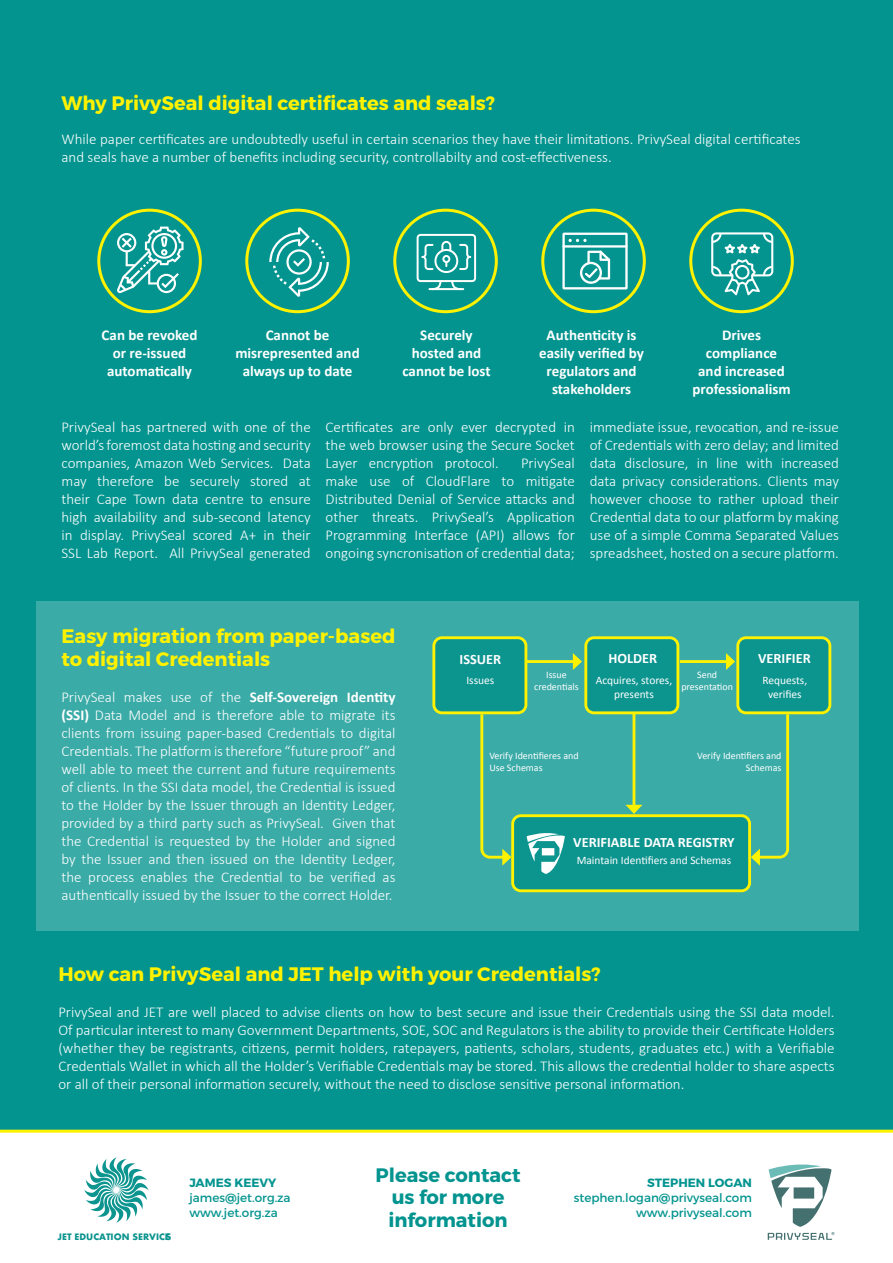
<style>
.page{position:relative;width:893px;height:1263px;background:#03948f}
.page>*{position:absolute;margin:0;border:0;box-sizing:border-box;transform-origin:0 0}
.Body_no_indent{font:700 19.5px/22.5px "Montserrat";color:#fff200}
.Body_no_indent-2{font:700 19.5px/22.5px "Montserrat";color:#03948f;text-align:center}
.Body_no_indent-3{font:300 15px/18px "Calibri";color:#fff;text-align:justify}
.Body_no_indent-4{font:700 15px/18px "Calibri";color:#fff;text-align:center}
.Body_no_indent-5{font:700 14.25px "Calibri";color:#fff}
.Body_no_indent-6{font:12px/15px "Montserrat";color:#03948f}
.Body_no_indent-7{font:11.4px/13.6px "Calibri";color:#fff;text-align:center}
.Body_no_indent-8{font:10.05px/12px "Calibri";color:#fff;text-align:center}
.t1{font:700 8.7px "Futura";color:#0c948f}
.s1{font-weight:700}
</style>
<div class="page">
<div style="left:37px;top:602px;width:822px;height:329px;background:#3aaba7"></div>
<div style="left:0;top:1131px;width:893px;height:132px;background:#fff"></div>
<div style="left:97px;top:209px;width:105px;height:104px;border:3px solid #fff200;border-radius:50%"></div>
<svg style="left:117px;top:227px;width:67px;height:66px"></svg>
<svg style="left:84px;top:1157px;width:65px;height:66px"></svg>
<div style="left:245px;top:209px;width:105px;height:104px;border:3px solid #fff200;border-radius:50%"></div>
<svg style="left:269px;top:227px;width:60px;height:70px"></svg>
<div style="left:393px;top:209px;width:105px;height:104px;border:3px solid #fff200;border-radius:50%"></div>
<svg style="left:417px;top:234px;width:59px;height:56px"></svg>
<div style="left:541px;top:209px;width:105px;height:104px;border:3px solid #fff200;border-radius:50%"></div>
<svg style="left:562px;top:233px;width:66px;height:56px"></svg>
<div style="left:689px;top:209px;width:105px;height:104px;border:3px solid #fff200;border-radius:50%"></div>
<svg style="left:711px;top:232px;width:62px;height:63px"></svg>
<svg style="left:768px;top:1164px;width:66px;height:76px"></svg>
<hr style="left:0;top:1130px;width:893px;height:3px;background:#fff200">
<div style="left:586px;top:638px;width:92px;height:75px;background:#0c948f;border-radius:8px"></div>
<div style="left:584px;top:636px;width:95px;height:78px;border:3px solid #fff200;border-radius:8px"></div>
<div style="left:738px;top:638px;width:92px;height:75px;background:#0c948f;border-radius:8px"></div>
<div style="left:736px;top:636px;width:95px;height:78px;border:3px solid #fff200;border-radius:8px"></div>
<div style="left:434px;top:638px;width:92px;height:75px;background:#0c948f;border-radius:8px"></div>
<div style="left:432px;top:636px;width:95px;height:78px;border:3px solid #fff200;border-radius:8px"></div>
<div style="left:513px;top:816px;width:237px;height:75px;background:#0c948f;border-radius:8px"></div>
<div style="left:511px;top:814px;width:240px;height:78px;border:3px solid #fff200;border-radius:8px"></div>
<svg style="left:479px;top:711px;width:32px;height:155px"></svg>
<svg style="left:751px;top:711px;width:39px;height:155px"></svg>
<hr style="left:527px;top:660px;width:48px;height:3px;background:#fff200">
<svg style="left:573px;top:653px;width:9px;height:17px"></svg>
<hr style="left:633px;top:713px;width:2px;height:94px;background:#fff200">
<svg style="left:626px;top:805px;width:16px;height:9px"></svg>
<hr style="left:680px;top:660px;width:48px;height:3px;background:#fff200">
<svg style="left:726px;top:653px;width:9px;height:17px"></svg>
<svg style="left:527px;top:833px;width:38px;height:41px"></svg>
<p class="Body_no_indent" style="left:62px;top:92px;width:435px">Why PrivySeal digital certificates and seals?</p>
<p class="Body_no_indent-3" style="left:62px;top:130px;width:741px">While paper certificates are undoubtedly useful in certain scenarios they have their limitations. PrivySeal digital certificates and seals have a number of benefits including security, controllabilty and cost-effectiveness.</p>
<p class="Body_no_indent-4" style="left:102px;top:326px;width:97px">Can be revoked or re-issued automatically</p>
<p class="Body_no_indent-4" style="left:235px;top:326px;width:126px">Cannot be misrepresented and always up to date</p>
<p class="Body_no_indent-4" style="left:402px;top:326px;width:90px">Securely hosted and cannot be lost</p>
<p class="Body_no_indent-4" style="left:539px;top:326px;width:106px">Authenticity is easily verified by regulators and stakeholders</p>
<p class="Body_no_indent-4" style="left:692px;top:326px;width:100px">Drives compliance and increased professionalism</p>
<p class="Body_no_indent-3" style="left:62px;top:418px;width:251px">PrivySeal has partnered with one of the world’s foremost data hosting and security companies, Amazon Web Services. Data may therefore be securely stored at their Cape Town data centre to ensure high availability and sub-second latency in display. PrivySeal scored A+ in their SSL Lab Report. All PrivySeal generated</p>
<p class="Body_no_indent-3" style="left:326px;top:418px;width:251px">Certificates are only ever decrypted in the web browser using the Secure Socket Layer encryption protocol.</p>
<p class="Body_no_indent-3" style="left:326px;top:454px;width:251px;text-indent:195px">PrivySeal make use of CloudFlare to mitigate Distributed Denial of Service attacks and other threats. PrivySeal’s Application Programming Interface (API) allows for ongoing syncronisation of credential data;</p>
<p class="Body_no_indent-3" style="left:590px;top:418px;width:251px">immediate issue, revocation, and re-issue of Credentials with zero delay; and limited data disclosure, in line with increased data privacy considerations. Clients may however choose to rather upload their Credential data to our platform by making use of a simple Comma Separated Values spreadsheet, hosted on a secure platform.</p>
<p class="Body_no_indent" style="left:62px;top:625px;width:335px">Easy migration from paper-based to digital Credentials</p>
<p class="Body_no_indent-3" style="left:62px;top:688px;width:335px">PrivySeal makes use of the <span class="s1">Self-Sovereign Identity (SSI)</span> Data Model and is therefore able to migrate its clients from issuing paper-based Credentials to digital Credentials. The platform is therefore “future proof” and well able to meet the current and future requirements of clients. In the SSI data model, the Credential is issued to the Holder by the Issuer through an Identity Ledger, provided by a third party such as PrivySeal. Given that the Credential is requested by the Holder and signed by the Issuer and then issued on the Identity Ledger, the process enables the Credential to be verified as authentically issued by the Issuer to the correct Holder.</p>
<p class="Body_no_indent-5" style="left:608px;top:650px;width:50px">HOLDER</p>
<p class="Body_no_indent-5" style="left:758px;top:650px;width:54px">VERIFIER</p>
<p class="Body_no_indent-5" style="left:460px;top:650px;width:43px">ISSUER</p>
<p class="Body_no_indent-7" style="left:466px;top:673px;width:29px">Issues</p>
<p class="Body_no_indent-7" style="left:596px;top:673px;width:78px">Acquires, stores, presents</p>
<p class="Body_no_indent-7" style="left:762px;top:673px;width:46px">Requests,</p>
<p class="Body_no_indent-8" style="left:534px;top:669px;width:46px">Issue credentials</p>
<p class="Body_no_indent-8" style="left:681px;top:668px;width:53px">Send presentation</p>
<p class="Body_no_indent-7" style="left:768px;top:687px;width:35px">verifies</p>
<p class="Body_no_indent-8" style="left:489px;top:749px;width:91px;text-align:left">Verify Identifieres and<br>Use Schemas</p>
<p class="Body_no_indent-8" style="left:697px;top:749px;width:86px;text-align:right">Verify Identifiers and<br>Schemas</p>
<p class="Body_no_indent-5" style="left:573px;top:833px;width:163px">VERIFIABLE DATA REGISTRY</p>
<p class="Body_no_indent-7" style="left:577px;top:854px;width:156px">Maintain Identifiers and Schemas</p>
<p class="Body_no_indent" style="left:58px;top:963px;width:544px">How can PrivySeal and JET help with your Credentials?</p>
<p class="Body_no_indent-3" style="left:58px;top:1003px;width:777px">PrivySeal and JET are well placed to advise clients on how to best secure and issue their Credentials using the SSI data model.<br>Of particular interest to many Government Departments, SOE, SOC and Regulators is the ability to provide their Certificate Holders (whether they be registrants, citizens, permit holders, ratepayers, patients, scholars, students, graduates etc.) with a Verifiable Credentials Wallet in which all the Holder’s Verifiable Credentials may be stored. This allows the credential holder to share aspects or all of their personal information securely, without the need to disclose sensitive personal information.</p>
<p class="t1" style="left:57px;top:1230px;width:115px">JET EDUCATION SERVICES</p>
<p class="Body_no_indent-2" style="left:376px;top:1164px;width:147px">Please contact us for more information</p>
<p class="Body_no_indent-6" style="left:189px;top:1175px;width:103px"><span class="s1">JAMES KEEVY </span>james@jet.org.za www.jet.org.za</p>
<p class="Body_no_indent-6" style="left:574px;top:1175px;width:180px;text-align:right"><span class="s1">STEPHEN LOGAN </span>stephen.logan@privyseal.com www.privyseal.com</p>
</div>
